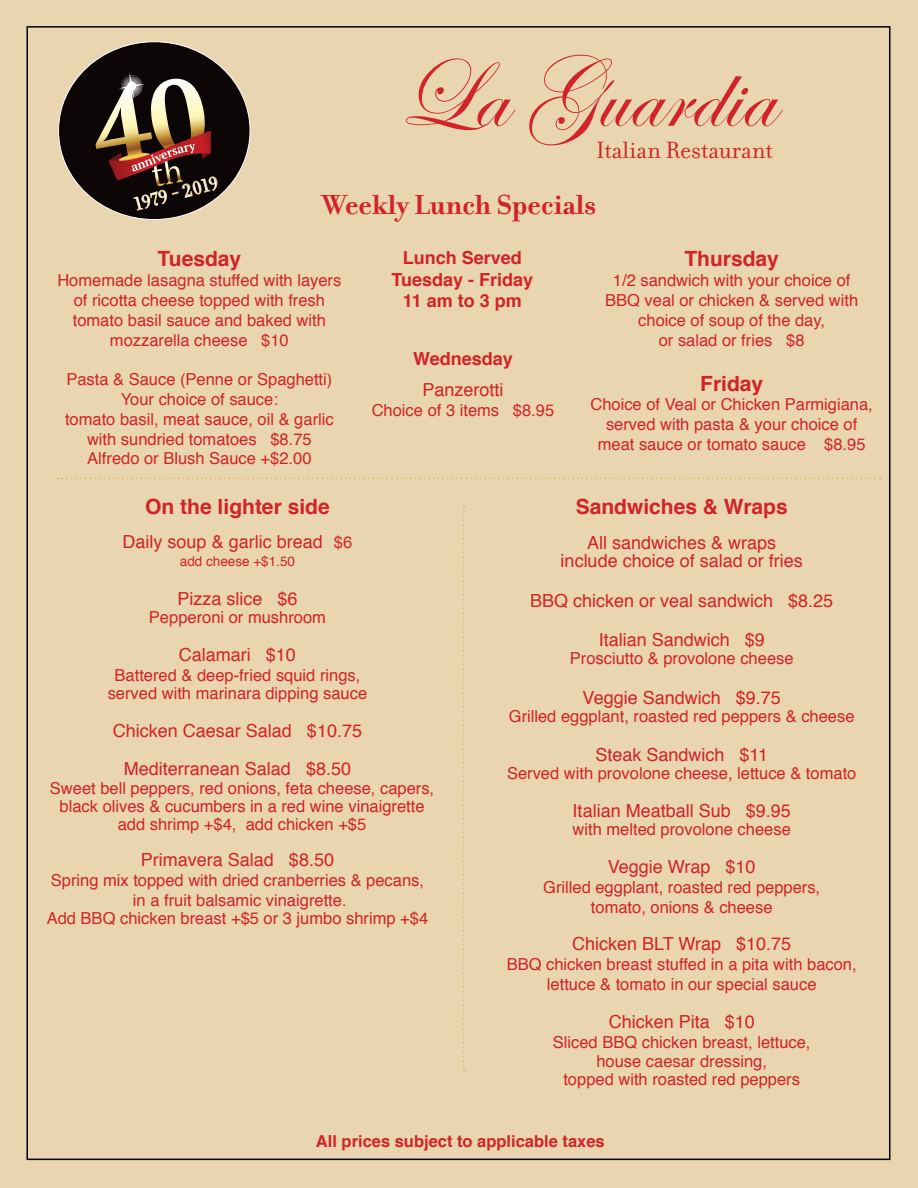
<style>
.page{position:relative;width:918px;height:1188px;background:#e9d5b0}
.page>*{position:absolute;margin:0;border:0;box-sizing:border-box;transform-origin:0 0}
.t1{font:99px "Edwardian Script ITC";color:#d2232a}
.t2{font:700 29.7px "Filosofia OT";color:#d2232a}
.t3{font:26.7px "Filosofia Grand All SCOT";color:#fff}
.t4{font:25.35px "Filosofia OT";color:#d2232a}
.t5{font:700 21px "Helvetica";color:#d2232a}
.t6{font:18px/37.8px "Helvetica";color:#d2232a;text-align:center}
.t7{font:700 18px/21.6px "Helvetica";color:#d2232a;text-align:center}
.t8{font:16.5px/19.8px "Helvetica";color:#d2232a;text-align:center}
.t9{font:700 16.5px "Helvetica";color:#d2232a}
.t10{font:13.5px "Helvetica";color:#d2232a}
.s1{font-size:16.5px}
</style>
<div class="page">
<svg style="left:58px;top:41px;width:192px;height:179px"></svg>
<svg style="left:58px;top:478px;width:823px;height:1px"></svg>
<svg style="left:463px;top:505px;width:2px;height:566px"></svg>
<h3 class="t3" style="left:130px;top:188px;width:88px;rotate:-15deg">1979 - 2019</h3>
<h1 class="t1" style="left:397px;top:41px;width:378px">La Guardia</h1>
<h3 class="t4" style="left:596px;top:137px;width:178px">Italian Restaurant</h3>
<h2 class="t2" style="left:322px;top:188px;width:276px">Weekly Lunch Specials</h2>
<p class="t5" style="left:158px;top:242px;width:85px">Tuesday</p>
<p class="t8" style="left:57px;top:271px;width:286px">Homemade lasagna stuffed with layers of ricotta cheese topped with fresh tomato basil sauce and baked with mozzarella cheese $10</p>
<p class="t8" style="left:65px;top:370px;width:270px">Pasta &amp; Sauce (Penne or Spaghetti)<br>Your choice of sauce:<br>tomato basil, meat sauce, oil &amp; garlic with sundried tomatoes $8.75<br>Alfredo or Blush Sauce +$2.00</p>
<p class="t7" style="left:391px;top:247px;width:143px">Lunch Served<br>Tuesday - Friday<br>11 am to 3 pm</p>
<p class="t7" style="left:413px;top:348px;width:101px">Wednesday</p>
<p class="t6" style="left:422px;top:371px;width:83px">Panzerotti</p>
<p class="t8" style="left:372px;top:400px;width:184px">Choice of 3 items $8.95</p>
<p class="t5" style="left:684px;top:242px;width:96px">Thursday</p>
<p class="t8" style="left:605px;top:271px;width:255px">1/2 sandwich with your choice of<br>BBQ veal or chicken &amp; served with choice of soup of the day,<br>or salad or fries $8</p>
<p class="t5" style="left:700px;top:366px;width:65px">Friday</p>
<p class="t8" style="left:590px;top:395px;width:284px">Choice of Veal or Chicken Parmigiana, served with pasta &amp; your choice of meat sauce or tomato sauce $8.95</p>
<p class="t5" style="left:145px;top:490px;width:186px">On the lighter side</p>
<p class="t6" style="left:123px;top:523px;width:231px">Daily soup &amp; garlic bread <span class="s1">$6</span></p>
<p class="t10" style="left:180px;top:551px;width:117px">add cheese +$1.50</p>
<p class="t6" style="left:177px;top:581px;width:122px">Pizza slice $6</p>
<p class="t8" style="left:149px;top:608px;width:178px">Pepperoni or mushroom</p>
<p class="t6" style="left:179px;top:637px;width:119px">Calamari $10</p>
<p class="t8" style="left:108px;top:667px;width:261px;line-height:18px">Battered &amp; deep-fried squid rings, served with marinara dipping sauce</p>
<p class="t6" style="left:113px;top:712px;width:251px">Chicken Caesar Salad $10.75<br>Mediterranean Salad $8.50</p>
<p class="t8" style="left:50px;top:780px;width:386px;line-height:18px">Sweet bell peppers, red onions, feta cheese, capers, black olives &amp; cucumbers in a red wine vinaigrette add shrimp +$4, add chicken +$5</p>
<p class="t6" style="left:141px;top:842px;width:195px">Primavera Salad $8.50</p>
<p class="t8" style="left:51px;top:871px;width:375px">Spring mix topped with dried cranberries &amp; pecans, in a fruit balsamic vinaigrette.</p>
<p class="t8" style="left:47px;top:909px;width:383px">Add BBQ chicken breast +$5 or 3 jumbo shrimp +$4</p>
<p class="t5" style="left:576px;top:490px;width:214px">Sandwiches &amp; Wraps</p>
<p class="t6" style="left:561px;top:534px;width:244px;line-height:18px">All sandwiches &amp; wraps include choice of salad or fries</p>
<p class="t6" style="left:530px;top:582px;width:305px">BBQ chicken or veal sandwich $8.25</p>
<p class="t6" style="left:599px;top:622px;width:168px">Italian Sandwich $9</p>
<p class="t8" style="left:570px;top:649px;width:225px">Prosciutto &amp; provolone cheese</p>
<p class="t6" style="left:583px;top:679px;width:200px">Veggie Sandwich $9.75</p>
<p class="t8" style="left:509px;top:707px;width:347px">Grilled eggplant, roasted red peppers &amp; cheese</p>
<p class="t6" style="left:595px;top:737px;width:174px">Steak Sandwich $11</p>
<p class="t8" style="left:507px;top:764px;width:351px">Served with provolone cheese, lettuce &amp; tomato</p>
<p class="t6" style="left:573px;top:793px;width:220px">Italian Meatball Sub $9.95</p>
<p class="t8" style="left:573px;top:820px;width:220px">with melted provolone cheese</p>
<p class="t6" style="left:608px;top:848px;width:149px">Veggie Wrap $10</p>
<p class="t8" style="left:543px;top:878px;width:278px">Grilled eggplant, roasted red peppers, tomato, onions &amp; cheese</p>
<p class="t6" style="left:572px;top:926px;width:221px">Chicken BLT Wrap $10.75</p>
<p class="t8" style="left:507px;top:955px;width:352px">BBQ chicken breast stuffed in a pita with bacon, lettuce &amp; tomato in our special sauce</p>
<p class="t6" style="left:609px;top:1003px;width:148px">Chicken Pita $10</p>
<p class="t8" style="left:553px;top:1032px;width:259px">Sliced BBQ chicken breast, lettuce, house caesar dressing,</p>
<p class="t8" style="left:563px;top:1070px;width:238px">topped with roasted red peppers</p>
<p class="t9" style="left:316px;top:1128px;width:290px">All prices subject to applicable taxes</p>
</div>
